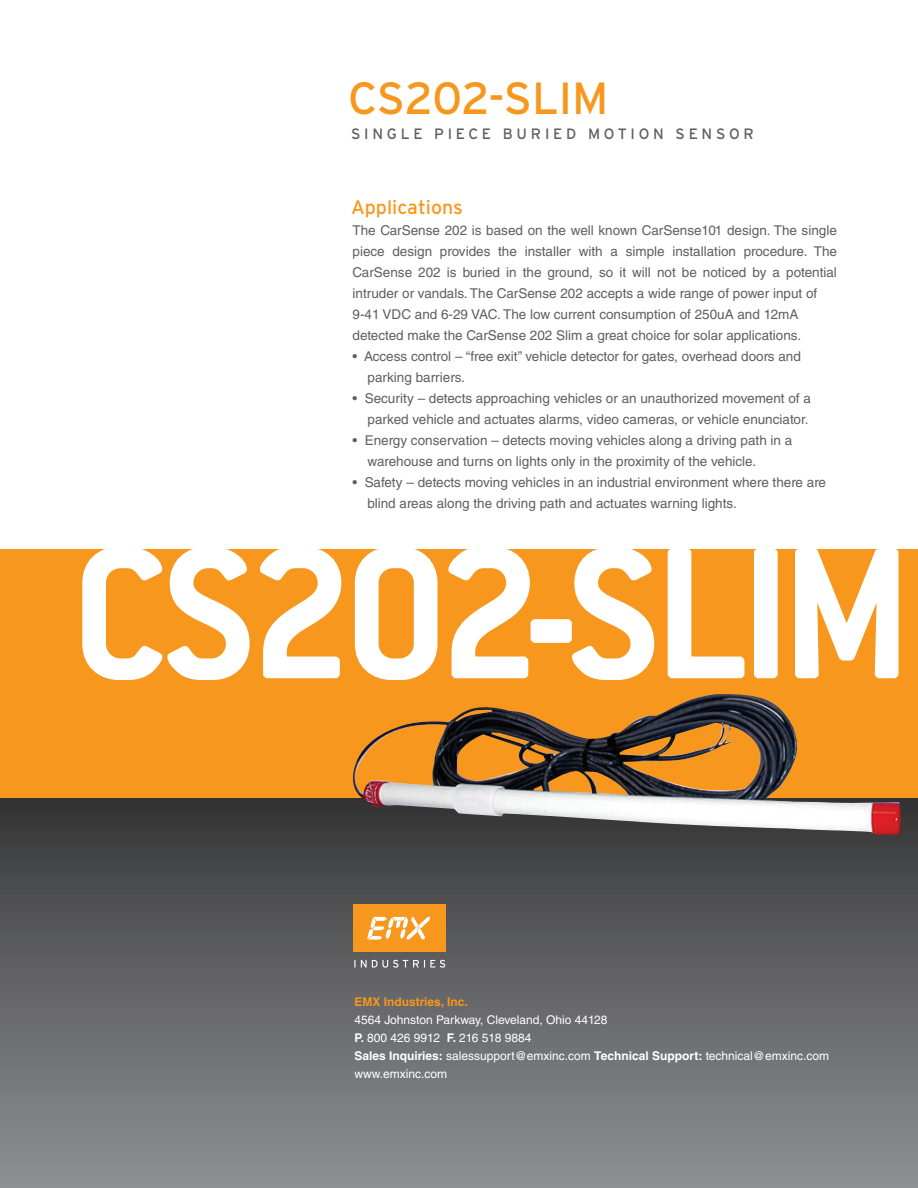
<style>
.page{position:relative;width:918px;height:1188px;background:#fff}
.page>*{position:absolute;margin:0;border:0;box-sizing:border-box;transform-origin:0 0}
.t1{font:500 196.5px "Conduit ITC";letter-spacing:-.015em;color:#fff}
.t2{font:45px "Interstate";color:#f7971d}
.t3{font:19.5px "Interstate";color:#f7971d}
.t4{font:15px "Interstate";letter-spacing:.25em;color:#5f5f62}
.t5{font:13.5px/21px "Helvetica LT Std";color:#5f5f62}
.t6{font:12px/18px "Helvetica LT Std";color:#fff}
.t7{font:700 12px "Helvetica LT Std";color:#f7971d}
.s1{font-weight:700}
</style>
<div class="page">
<div style="left:0;top:783px;width:918px;height:405px;background:linear-gradient(to bottom,#333334,#909295)"></div>
<div style="left:0;top:550px;width:918px;height:248px;background:#f7971d"></div>
<svg style="left:79px;top:549px;width:265px;height:130px"></svg>
<svg style="left:352px;top:549px;width:181px;height:130px"></svg>
<div style="left:531px;top:619px;width:41px;height:24px;border:6px solid #fff;border-radius:2px"></div>
<svg style="left:567px;top:549px;width:90px;height:130px"></svg>
<svg style="left:665px;top:549px;width:82px;height:130px"></svg>
<div style="left:754px;top:548px;width:24px;height:130px;border:6px solid #fff;border-radius:2px"></div>
<svg style="left:792px;top:549px;width:109px;height:130px"></svg>
<img style="left:351px;top:694px;width:550px;height:141px">
<div style="left:353px;top:904px;width:93px;height:48px;background:#f7971d"></div>
<svg style="left:354px;top:960px;width:91px;height:8px"></svg>
<svg style="left:367px;top:917px;width:63px;height:23px"></svg>
<h2 class="t2" style="left:348px;top:73px;width:262px">CS202-SLIM</h2>
<p class="t4" style="left:351px;top:125px;width:405px">SINGLE PIECE BURIED MOTION SENSOR</p>
<h3 class="t3" style="left:351px;top:196px;width:114px">Applications</h3>
<p class="t5" style="left:352px;top:220px;width:486px">The CarSense 202 is based on the well known CarSense101 design. The single piece design provides the installer with a simple installation procedure. The CarSense 202 is buried in the ground, so it will not be noticed by a potential intruder or vandals. The CarSense 202 accepts a wide range of power input of 9-41 VDC and 6-29 VAC. The low current consumption of 250uA and 12mA detected make the CarSense 202 Slim a great choice for solar applications.</p>
<p class="t5" style="left:368px;top:346px;width:435px;text-indent:-15px">• Access control – “free exit” vehicle detector for gates, overhead doors and parking barriers.</p>
<p class="t5" style="left:352px;top:388px;width:460px;text-align:right">• Security – detects approaching vehicles or an unauthorized movement of a parked vehicle and actuates alarms, video cameras, or vehicle enunciator.</p>
<p class="t5" style="left:368px;top:430px;width:426px;text-indent:-15px">• Energy conservation – detects moving vehicles along a driving path in a warehouse and turns on lights only in the proximity of the vehicle.</p>
<p class="t5" style="left:368px;top:472px;width:460px;text-indent:-15px">• Safety – detects moving vehicles in an industrial environment where there are blind areas along the driving path and actuates warning lights.</p>
<h1 class="t1" style="left:74px;top:503px;width:838px">CS202-SLIM</h1>
<p class="t7" style="left:354px;top:994px;width:115px">EMX Industries, Inc.</p>
<p class="t6" style="left:354px;top:1011px;width:476px">4564 Johnston Parkway, Cleveland, Ohio 44128<br><span class="s1">P.</span> 800 426 9912 <span class="s1">F.</span> 216 518 9884<br><span class="s1">Sales Inquiries:</span> salessupport@emxinc.com <span class="s1">Technical Support:</span> technical@emxinc.com www.emxinc.com</p>
</div>
